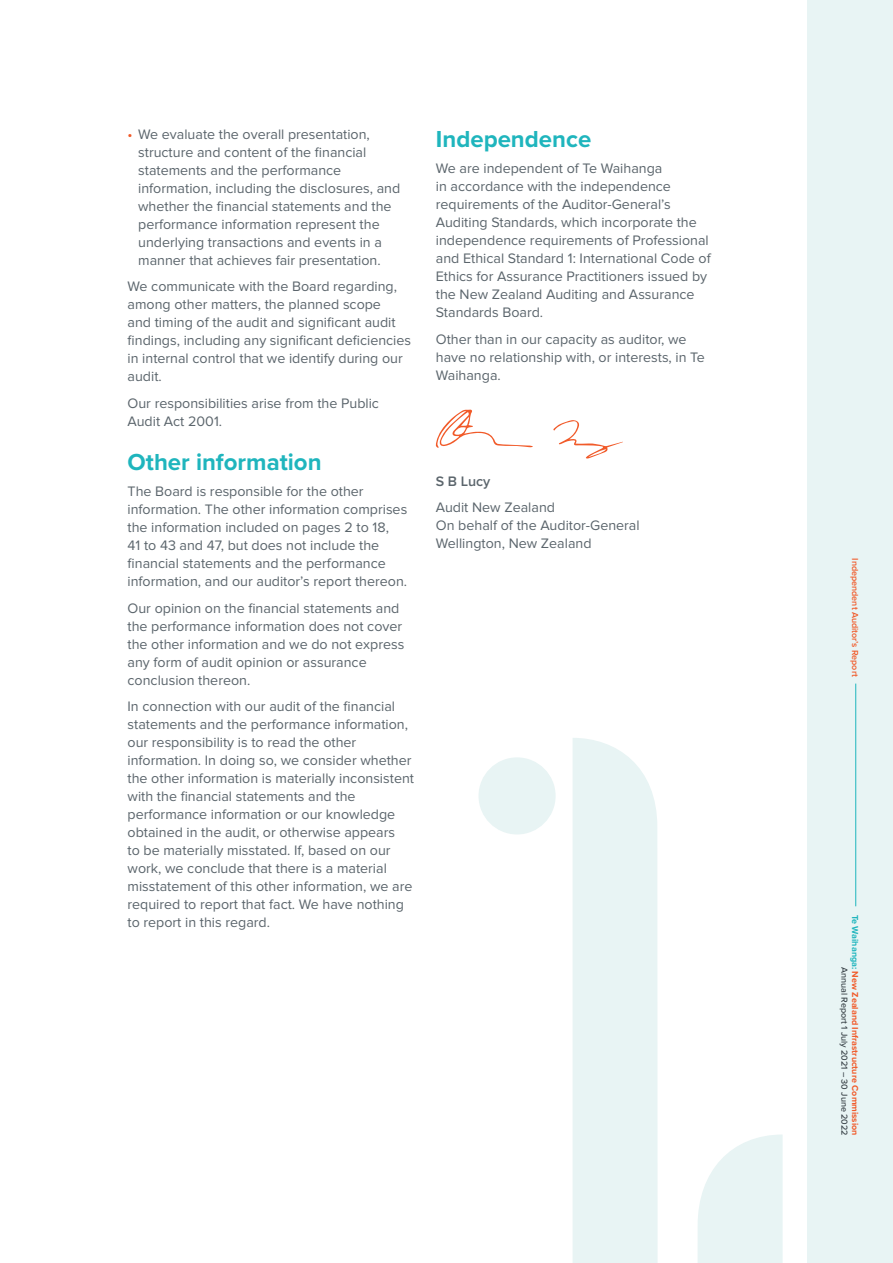
<style>
.page{position:relative;width:893px;height:1263px;background:#fff}
.page>*{position:absolute;margin:0;border:0;box-sizing:border-box;transform-origin:0 0}
.t1{font:700 24px "Proxima Nova";color:#1fb5bd}
.Body{font:14.25px/18px "Proxima Nova";color:#5b656c}
.Bullet{font:14.25px/18px "Proxima Nova";color:#5b656c}
.Body-2{font:600 14.25px "Proxima Nova";color:#5b656c}
.t2{font:700 9px/10.8px "Proxima Nova";color:#f15a29;text-align:right}
.t3{font:600 9px "Proxima Nova";color:#f15a29}
.s1{color:#f15a29}
.s2{color:#1fb5bd}
.s3{font-weight:500;color:#333c42}
</style>
<div class="page">
<div style="left:808px;top:0;width:85px;height:1263px;background:#e8f4f4"></div>
<svg style="left:573px;top:738px;width:210px;height:525px"></svg>
<div style="left:478px;top:757px;width:78px;height:77px;background:#e8f4f4;border-radius:50%"></div>
<hr style="left:855px;top:684px;width:1px;height:222px;background:#1fb5bd">
<svg style="left:553px;top:420px;width:70px;height:39px"></svg>
<svg style="left:436px;top:409px;width:97px;height:39px"></svg>
<p class="Bullet" style="left:138px;top:125px;width:264px;text-indent:-11px"><span class="s1">•</span> We evaluate the overall presentation, structure and content of the financial statements and the performance information, including the disclosures, and whether the financial statements and the performance information represent the underlying transactions and events in a manner that achieves fair presentation.</p>
<p class="Body" style="left:128px;top:278px;width:285px">We communicate with the Board regarding, among other matters, the planned scope<br>and timing of the audit and significant audit findings, including any significant deficiencies in internal control that we identify during our audit.</p>
<p class="Body" style="left:128px;top:394px;width:253px">Our responsibilities arise from the Public<br>Audit Act 2001.</p>
<h3 class="t1" style="left:128px;top:448px;width:196px">Other information</h3>
<p class="Body" style="left:128px;top:483px;width:281px">The Board is responsible for the other information. The other information comprises the information included on pages 2 to 18,<br>41 to 43 and 47, but does not include the financial statements and the performance information, and our auditor’s report thereon.</p>
<p class="Body" style="left:128px;top:599px;width:278px">Our opinion on the financial statements and the performance information does not cover the other information and we do not express any form of audit opinion or assurance conclusion thereon.</p>
<p class="Body" style="left:128px;top:698px;width:288px">In connection with our audit of the financial statements and the performance information, our responsibility is to read the other information. In doing so, we consider whether the other information is materially inconsistent with the financial statements and the performance information or our knowledge obtained in the audit, or otherwise appears<br>to be materially misstated. If, based on our work, we conclude that there is a material misstatement of this other information, we are required to report that fact. We have nothing to report in this regard.</p>
<h3 class="t1" style="left:436px;top:124px;width:157px">Independence</h3>
<p class="Body" style="left:436px;top:159px;width:276px">We are independent of Te Waihanga<br>in accordance with the independence requirements of the Auditor-General’s Auditing Standards, which incorporate the independence requirements of Professional and Ethical Standard 1: International Code of Ethics for Assurance Practitioners issued by the New Zealand Auditing and Assurance Standards Board.</p>
<p class="Body" style="left:436px;top:330px;width:270px">Other than in our capacity as auditor, we have no relationship with, or interests, in Te<br>Waihanga.</p>
<p class="Body-2" style="left:436px;top:472px;width:56px">S B Lucy</p>
<p class="Body" style="left:436px;top:499px;width:121px">Audit New Zealand</p>
<p class="Body" style="left:436px;top:517px;width:205px">On behalf of the Auditor-General</p>
<p class="Body" style="left:436px;top:535px;width:157px">Wellington, New Zealand</p>
<p class="t3" style="left:861px;top:558px;width:120px;rotate:90deg">Independent Auditor’s Report</p>
<p class="t2" style="left:860px;top:915px;width:222px;rotate:90deg"><span class="s2">Te Waihanga:</span> New Zealand Infrastructure Commission<br><span class="s3">Annual Report 1 July 2021 – 30 June 2022</span></p>
</div>
